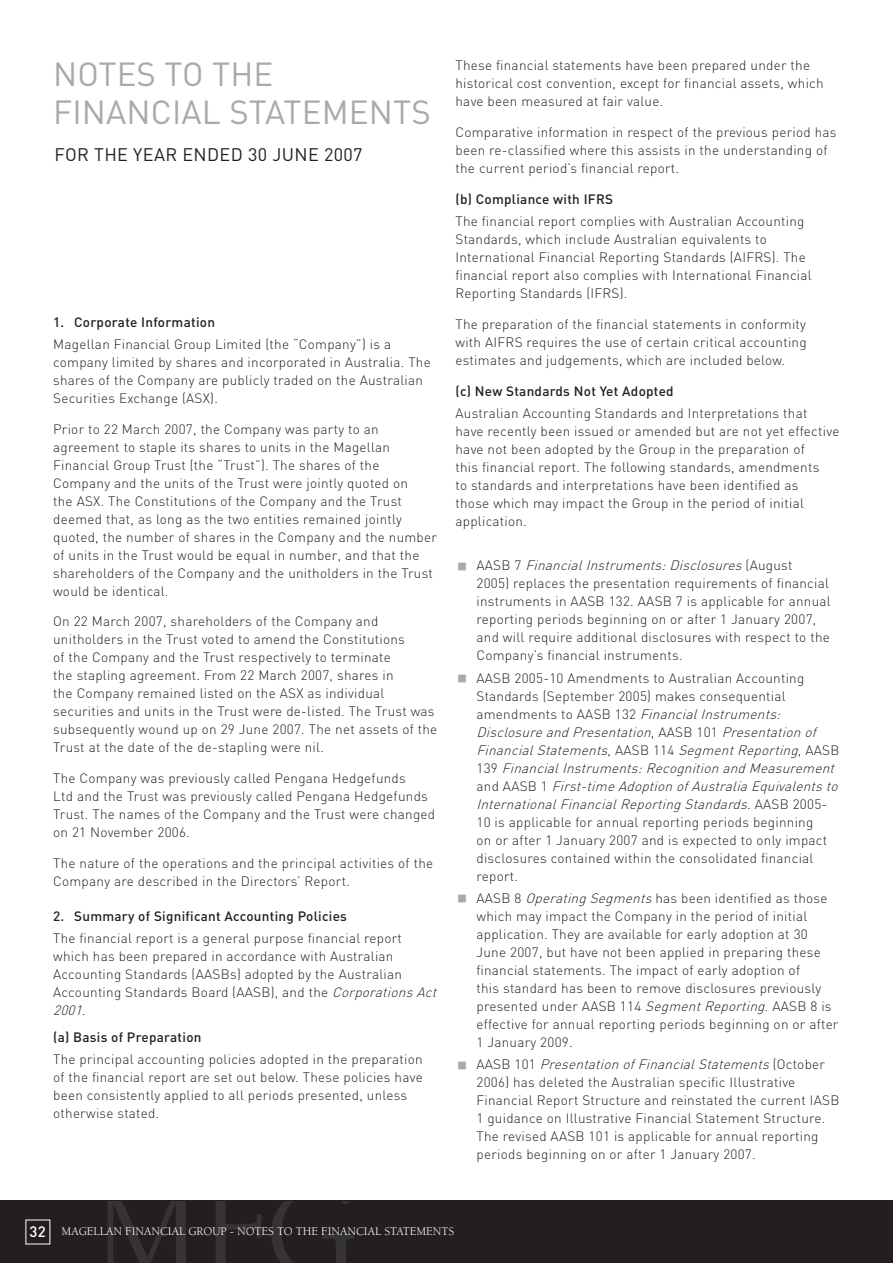
<style>
.page{position:relative;width:893px;height:1263px;background:#fff}
.page>*{position:absolute;margin:0;border:0;box-sizing:border-box;transform-origin:0 0}
.t1{font:33px/37.5px "DIN";letter-spacing:.005em;color:#a8a9ad}
.t2{font:18px "DIN";letter-spacing:.02em;color:#231f20}
.t3{font:500 15px "DIN";color:#fff}
.t4{font:300 13.5px/18px "DIN";letter-spacing:.02em;color:#231f20}
.t5{font:500 13.5px "DIN";letter-spacing:.02em;color:#231f20}
.t6{font:12px "Berkeley Std";color:#fff}
.s1{font-style:italic}
</style>
<div class="page">
<div style="left:0;top:1201px;width:893px;height:62px;background:#231f20"></div>
<svg style="left:108px;top:1201px;width:246px;height:62px"></svg>
<h1 class="t1" style="left:53px;top:55px;width:379px">NOTES TO THE<br>FINANCIAL STATEMENTS</h1>
<h2 class="t2" style="left:55px;top:143px;width:309px">FOR THE YEAR ENDED 30 JUNE 2007</h2>
<p class="t5" style="left:53px;top:313px;width:163px">1. Corporate Information</p>
<p class="t4" style="left:53px;top:335px;width:379px">Magellan Financial Group Limited (the “Company”) is a company limited by shares and incorporated in Australia. The shares of the Company are publicly traded on the Australian Securities Exchange (ASX).</p>
<p class="t4" style="left:53px;top:420px;width:385px">Prior to 22 March 2007, the Company was party to an agreement to staple its shares to units in the Magellan Financial Group Trust (the “Trust”). The shares of the Company and the units of the Trust were jointly quoted on<br>the ASX. The Constitutions of the Company and the Trust deemed that, as long as the two entities remained jointly quoted, the number of shares in the Company and the number of units in the Trust would be equal in number, and that the shareholders of the Company and the unitholders in the Trust would be identical.</p>
<p class="t4" style="left:53px;top:612px;width:386px">On 22 March 2007, shareholders of the Company and unitholders in the Trust voted to amend the Constitutions<br>of the Company and the Trust respectively to terminate<br>the stapling agreement. From 22 March 2007, shares in<br>the Company remained listed on the ASX as individual securities and units in the Trust were de-listed. The Trust was subsequently wound up on 29 June 2007. The net assets of the Trust at the date of the de-stapling were nil.</p>
<p class="t4" style="left:53px;top:769px;width:384px">The Company was previously called Pengana Hedgefunds<br>Ltd and the Trust was previously called Pengana Hedgefunds Trust. The names of the Company and the Trust were changed on 21 November 2006.</p>
<p class="t4" style="left:53px;top:854px;width:382px">The nature of the operations and the principal activities of the<br>Company are described in the Directors’ Report.</p>
<p class="t5" style="left:53px;top:907px;width:295px">2. Summary of Significant Accounting Policies</p>
<p class="t4" style="left:53px;top:929px;width:389px">The financial report is a general purpose financial report which has been prepared in accordance with Australian Accounting Standards (AASBs) adopted by the Australian Accounting Standards Board (AASB), and the <span class="s1">CorporationsAct 2001.</span></p>
<p class="t5" style="left:53px;top:1028px;width:150px">(a) Basis of Preparation</p>
<p class="t4" style="left:53px;top:1050px;width:371px">The principal accounting policies adopted in the preparation of the financial report are set out below. These policies have been consistently applied to all periods presented, unless otherwise stated.</p>
<p class="t4" style="left:455px;top:56px;width:370px">These financial statements have been prepared under the historical cost convention, except for financial assets, which have been measured at fair value.</p>
<p class="t4" style="left:455px;top:123px;width:382px">Comparative information in respect of the previous period has been re-classified where this assists in the understanding of the current period’s financial report.</p>
<p class="t5" style="left:455px;top:190px;width:159px">(b) Compliance with IFRS</p>
<p class="t4" style="left:455px;top:212px;width:358px">The financial report complies with Australian Accounting Standards, which include Australian equivalents to International Financial Reporting Standards (AIFRS). The financial report also complies with International Financial Reporting Standards (IFRS).</p>
<p class="t4" style="left:455px;top:315px;width:353px;text-align:justify">The preparation of the financial statements in conformity with AIFRS requires the use of certain critical accounting estimates and judgements, which are included below.</p>
<p class="t5" style="left:455px;top:382px;width:220px">(c) New Standards Not Yet Adopted</p>
<p class="t4" style="left:455px;top:404px;width:385px">Australian Accounting Standards and Interpretations that<br>have recently been issued or amended but are not yet effective have not been adopted by the Group in the preparation of<br>this financial report. The following standards, amendments<br>to standards and interpretations have been identified as<br>those which may impact the Group in the period of initial application.</p>
<p class="t4" style="left:476px;top:556px;width:356px">AA S B 7 <span class="s1">FinancialInstruments:Disclosures</span>( A u g u s t<br>2005) replaces the presentation requirements of financial instruments in AASB 132. AASB 7 is applicable for annual reporting periods beginning on or after 1 January 2007, and will require additional disclosures with respect to the Company’s financial instruments.</p>
<p class="t4" style="left:476px;top:669px;width:367px">AASB 2005-10 Amendments to Australian Accounting Standards (September 2005) makes consequential<br>a m e n d m e n t s t o AAS B 1 3 2 <span class="s1">FinancialInstruments:<br>DisclosureandPresentation</span>, A A S B 1 0 1 <span class="s1">Presentation of FinancialStatements</span>, AA S B 1 1 4 <span class="s1">SegmentReporting</span>, AA S B 1 3 9 <span class="s1">FinancialInstruments:Recognition andMeasurement </span>a n d A A S B 1 <span class="s1">First-timeAdoption ofAustraliaEquivalentsto InternationalFinancialReportingStandards</span>. AA S B 2 0 0 5 - 10 is applicable for annual reporting periods beginning<br>on or after 1 January 2007 and is expected to only impact disclosures contained within the consolidated financial report.</p>
<p class="t4" style="left:476px;top:889px;width:363px">AASB 8 <span class="s1">OperatingSegments</span>has been identified as those which may impact the Company in the period of initial application. They are available for early adoption at 30<br>June 2007, but have not been applied in preparing these financial statements. The impact of early adoption of<br>this standard has been to remove disclosures previously presented under AASB 114 <span class="s1">SegmentReporting</span>. AASB 8 is effective for annual reporting periods beginning on or after 1 January 2009.</p>
<p class="t4" style="left:476px;top:1055px;width:364px">AA S B 1 0 1 <span class="s1">Presentation ofFinancialStatements</span>( O c t o b e r 2006) has deleted the Australian specific Illustrative Financial Report Structure and reinstated the current IASB 1 guidance on Illustrative Financial Statement Structure.<br>The revised AASB 101 is applicable for annual reporting periods beginning on or after 1 January 2007.</p>
<p class="t3" style="left:30px;top:1222px;width:18px">32</p>
<p class="t6" style="left:62px;top:1225px;width:394px">MAGELLAN FINANCIAL GROUP - NOTES TO THE FINANCIAL STATEMENTS</p>
</div>
